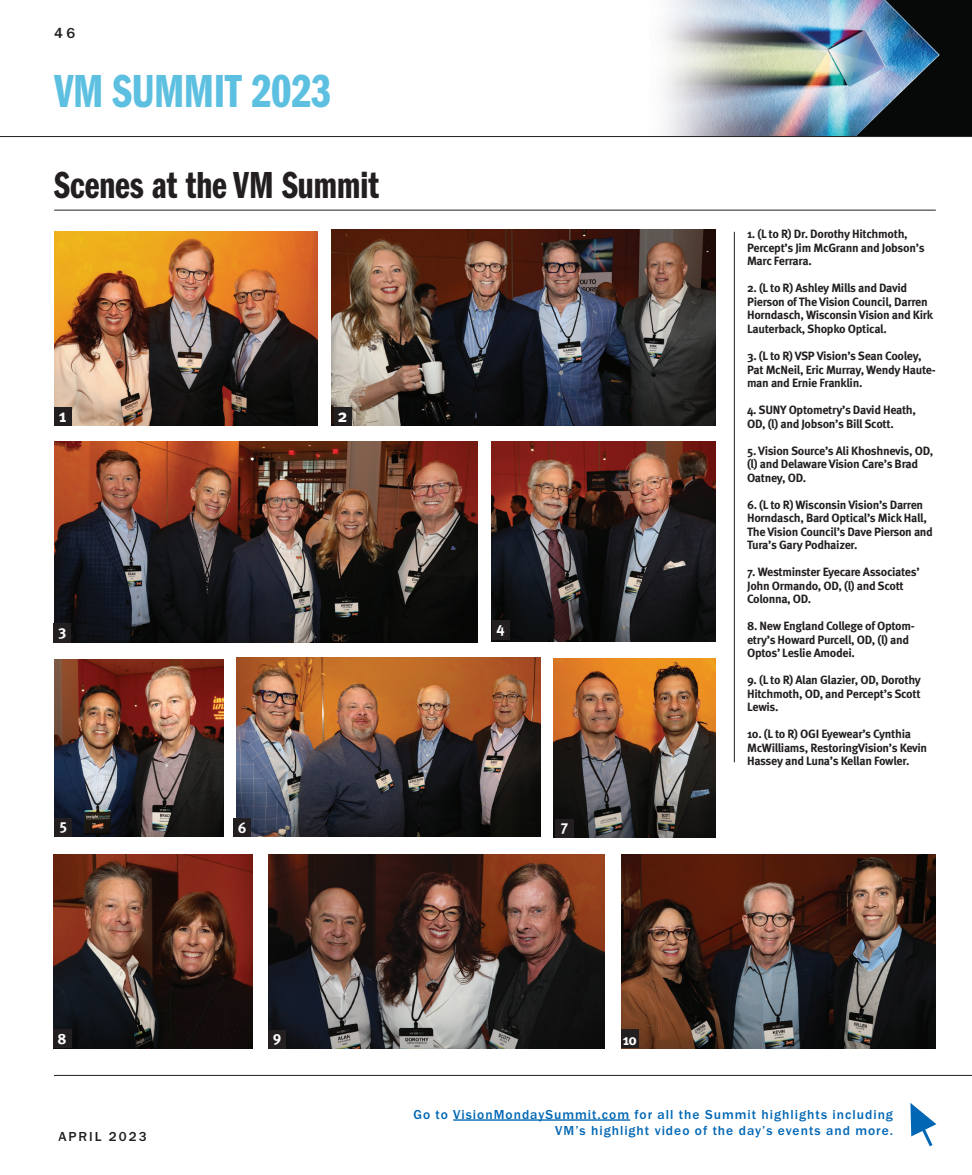
<style>
.page{position:relative;width:972px;height:1175px;background:#fff}
.page>*{position:absolute;margin:0;border:0;box-sizing:border-box;transform-origin:0 0}
.t1{font:48px "Franklin Gothic LT Pro Dm Cm";letter-spacing:-.01em;color:#5dc0e1}
.Blue_Tint_Box_Head_2{font:39px "Franklin Gothic LT Pro Dm Cm";color:#231f20}
.t2{font:700 18px "Meta Pro";color:#fff}
.t3{font:700 15px "Meta Pro";color:#fff}
.CATEGORY{font:500 15px "Franklin Gothic URW";color:#231f20}
.Promo_Text{font:500 13.5px/16.2px "Franklin Gothic URW";letter-spacing:.075em;color:#0166b3;text-align:right}
.CATEGORY-2{font:500 13.5px "Franklin Gothic URW";letter-spacing:.15em;color:#231f20}
.t4{font:700 12px/13.5px "Meta Pro";letter-spacing:-.025em;color:#231f20}
</style>
<div class="page">
<hr style="left:54px;top:1075px;width:918px;height:1px;background:#231f20">
<img style="left:664px;top:0;width:308px;height:136px">
<img style="left:332px;top:229px;width:384px;height:196px">
<img style="left:53px;top:854px;width:200px;height:194px">
<hr style="left:0;top:136px;width:972px;height:1px;background:#231f20">
<hr style="left:54px;top:210px;width:882px;height:1px;background:#231f20">
<img style="left:54px;top:659px;width:169px;height:177px">
<img style="left:236px;top:657px;width:305px;height:179px">
<img style="left:492px;top:441px;width:224px;height:200px">
<img style="left:54px;top:441px;width:423px;height:202px">
<img style="left:54px;top:232px;width:264px;height:193px">
<div style="left:54px;top:407px;width:18px;height:18px;background:#231f20"></div>
<div style="left:334px;top:407px;width:17px;height:18px;background:#231f20"></div>
<div style="left:53px;top:623px;width:18px;height:20px;background:#231f20"></div>
<div style="left:492px;top:620px;width:18px;height:20px;background:#231f20"></div>
<hr style="left:734px;top:232px;width:1px;height:530px;background:#231f20">
<div style="left:233px;top:818px;width:18px;height:18px;background:#231f20"></div>
<div style="left:55px;top:818px;width:17px;height:18px;background:#231f20"></div>
<img style="left:554px;top:658px;width:162px;height:180px">
<div style="left:53px;top:1029px;width:18px;height:18px;background:#231f20"></div>
<div style="left:555px;top:819px;width:19px;height:18px;background:#231f20"></div>
<img style="left:268px;top:854px;width:337px;height:194px">
<img style="left:621px;top:854px;width:315px;height:194px">
<div style="left:621px;top:1029px;width:18px;height:18px;background:#231f20"></div>
<div style="left:268px;top:1030px;width:18px;height:18px;background:#231f20"></div>
<hr style="left:453px;top:1119px;width:177px;height:1px;background:#0166b3">
<svg style="left:910px;top:1103px;width:26px;height:43px"></svg>
<p class="CATEGORY" style="left:54px;top:24px;width:23px">46</p>
<p class="t1" style="left:54px;top:65px;width:279px">VM SUMMIT 2023</p>
<p class="Blue_Tint_Box_Head_2" style="left:54px;top:164px;width:326px">Scenes at the VM Summit</p>
<p class="t2" style="left:59px;top:401px;width:9px">1</p>
<p class="t2" style="left:337px;top:401px;width:12px">2</p>
<p class="t3" style="left:58px;top:618px;width:10px">3</p>
<p class="t3" style="left:497px;top:616px;width:10px">4</p>
<p class="t3" style="left:60px;top:813px;width:9px">5</p>
<p class="t3" style="left:238px;top:816px;width:10px">6</p>
<p class="t3" style="left:561px;top:814px;width:9px">7</p>
<p class="t3" style="left:58px;top:1027px;width:11px">8</p>
<p class="t3" style="left:273px;top:1024px;width:10px">9</p>
<p class="t3" style="left:623px;top:1027px;width:16px">10</p>
<p class="t4" style="left:747px;top:227px;width:179px">1. (L to R) Dr. Dorothy Hitchmoth,<br>Percept’s Jim McGrann and Jobson’s<br>Marc Ferrara.</p>
<p class="t4" style="left:747px;top:281px;width:188px">2. (L to R) Ashley Mills and David Pierson of The Vision Council, Darren Horndasch, Wisconsin Vision and Kirk Lauterback, Shopko Optical.</p>
<p class="t4" style="left:747px;top:348px;width:190px">3. (L to R) VSP Vision’s Sean Cooley,<br>Pat McNeil, Eric Murray, Wendy Haute&shy;man and Ernie Franklin.</p>
<p class="t4" style="left:747px;top:402px;width:171px">4. SUNY Optometry’s David Heath,<br>OD, (l) and Jobson’s Bill Scott.</p>
<p class="t4" style="left:747px;top:443px;width:188px">5. Vision Source’s Ali Khoshnevis, OD, (l) and Delaware Vision Care’s Brad<br>Oatney, OD.</p>
<p class="t4" style="left:747px;top:497px;width:187px">6. (L to R) Wisconsin Vision’s Darren Horndasch, Bard Optical’s Mick Hall, The Vision Council’s Dave Pierson and Tura’s Gary Podhaizer.</p>
<p class="t4" style="left:747px;top:564px;width:174px">7. Westminster Eyecare Associates’<br>John Ormando, OD, (l) and Scott<br>Colonna, OD.</p>
<p class="t4" style="left:747px;top:618px;width:169px">8. New England College of Optom&shy;etry’s Howard Purcell, OD, (l) and<br>Optos’ Leslie Amodei.</p>
<p class="t4" style="left:747px;top:672px;width:175px;text-align:justify">9. (L to R) Alan Glazier, OD, Dorothy Hitchmoth, OD, and Percept’s Scott Lewis.</p>
<p class="t4" style="left:747px;top:726px;width:182px">10. (L to R) OGI Eyewear’s Cynthia<br>McWilliams, RestoringVision’s Kevin<br>Hassey and Luna’s Kellan Fowler.</p>
<p class="CATEGORY-2" style="left:58px;top:1128px;width:90px">APRIL 2023</p>
<p class="Promo_Text" style="left:413px;top:1105px;width:481px">Go to VisionMondaySummit.com for all the Summit highlights including<br>VM’s highlight video of the day’s events and more.</p>
</div>
